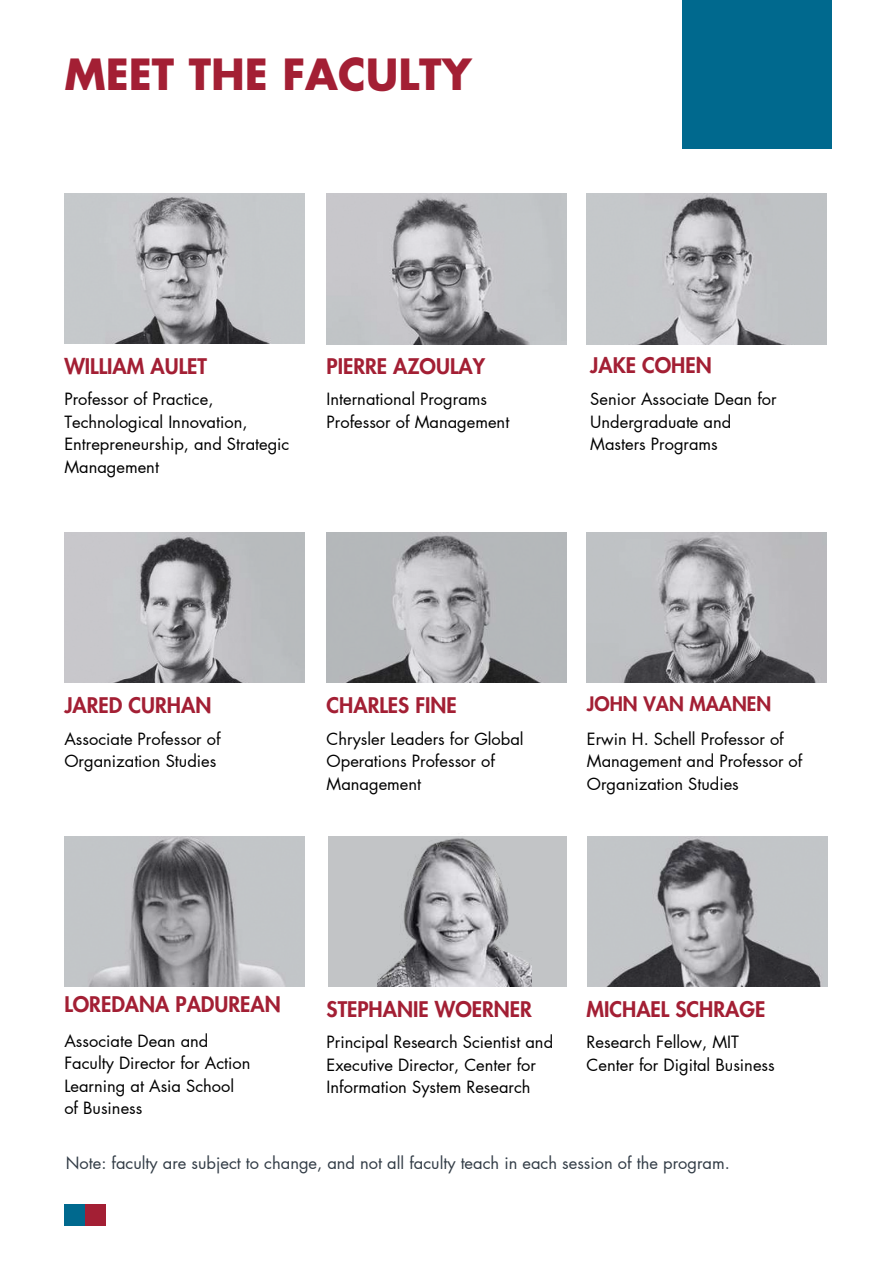
<style>
.page{position:relative;width:894px;height:1264px;background:#fff}
.page>*{position:absolute;margin:0;border:0;box-sizing:border-box;transform-origin:0 0}
.t1{font:700 42px "Futura LT Pro";color:#a31f34}
.t2{font:800 21px "Futura LT Pro";color:#a31f34}
.t3{font:800 19.5px "Futura LT Pro";color:#a31f34}
.t4{font:16.5px/22.5px "Futura LT Pro";color:#000}
.t5{font:16.5px "Futura LT Pro";color:#333d47}
</style>
<div class="page">
<img style="left:326px;top:194px;width:240px;height:150px">
<img style="left:326px;top:533px;width:240px;height:150px">
<img style="left:587px;top:836px;width:240px;height:150px">
<img style="left:586px;top:194px;width:240px;height:150px">
<img style="left:586px;top:533px;width:240px;height:150px">
<img style="left:64px;top:836px;width:240px;height:150px">
<img style="left:64px;top:533px;width:240px;height:150px">
<img style="left:64px;top:193px;width:240px;height:150px">
<div style="left:682px;top:0;width:149px;height:148px;background:#00698e"></div>
<div style="left:85px;top:1204px;width:20px;height:21px;background:#a31f34"></div>
<div style="left:64px;top:1204px;width:21px;height:21px;background:#00698e"></div>
<div style="left:328px;top:836px;width:238px;height:150px;background:#c2c4c6"></div>
<img style="left:377px;top:838px;width:154px;height:148px">
<h1 class="t1" style="left:64px;top:55px;width:408px">MEET THE FACULTY</h1>
<p class="t2" style="left:64px;top:356px;width:144px">WILLIAM AULET</p>
<p class="t4" style="left:64px;top:388px;width:226px">Professor of Practice,<br>Technological Innovation,<br>Entrepreneurship, and Strategic<br>Management</p>
<p class="t2" style="left:326px;top:356px;width:160px">PIERRE AZOULAY</p>
<p class="t4" style="left:326px;top:388px;width:184px">International Programs<br>Professor of Management</p>
<p class="t2" style="left:590px;top:356px;width:123px">JAKE COHEN</p>
<p class="t4" style="left:590px;top:388px;width:188px">Senior Associate Dean for<br>Undergraduate and<br>Masters Programs</p>
<p class="t2" style="left:64px;top:696px;width:148px">JARED CURHAN</p>
<p class="t4" style="left:64px;top:728px;width:158px">Associate Professor of<br>Organization Studies</p>
<p class="t2" style="left:326px;top:696px;width:132px">CHARLES FINE</p>
<p class="t4" style="left:326px;top:728px;width:198px">Chrysler Leaders for Global<br>Operations Professor of<br>Management</p>
<p class="t3" style="left:586px;top:695px;width:186px">JOHN VAN MAANEN</p>
<p class="t4" style="left:586px;top:728px;width:217px">Erwin H. Schell Professor of<br>Management and Professor of<br>Organization Studies</p>
<p class="t2" style="left:64px;top:995px;width:218px">LOREDANA PADUREAN</p>
<p class="t4" style="left:64px;top:1030px;width:187px">Associate Dean and<br>Faculty Director for Action<br>Learning at Asia School of Business</p>
<p class="t2" style="left:326px;top:999px;width:207px">STEPHANIE WOERNER</p>
<p class="t4" style="left:326px;top:1031px;width:228px">Principal Research Scientist and<br>Executive Director, Center for<br>Information System Research</p>
<p class="t2" style="left:586px;top:999px;width:180px">MICHAEL SCHRAGE</p>
<p class="t4" style="left:586px;top:1031px;width:190px">Research Fellow, MIT<br>Center for Digital Business</p>
<p class="t5" style="left:66px;top:1155px;width:665px">Note: faculty are subject to change, and not all faculty teach in each session of the program.</p>
</div>
